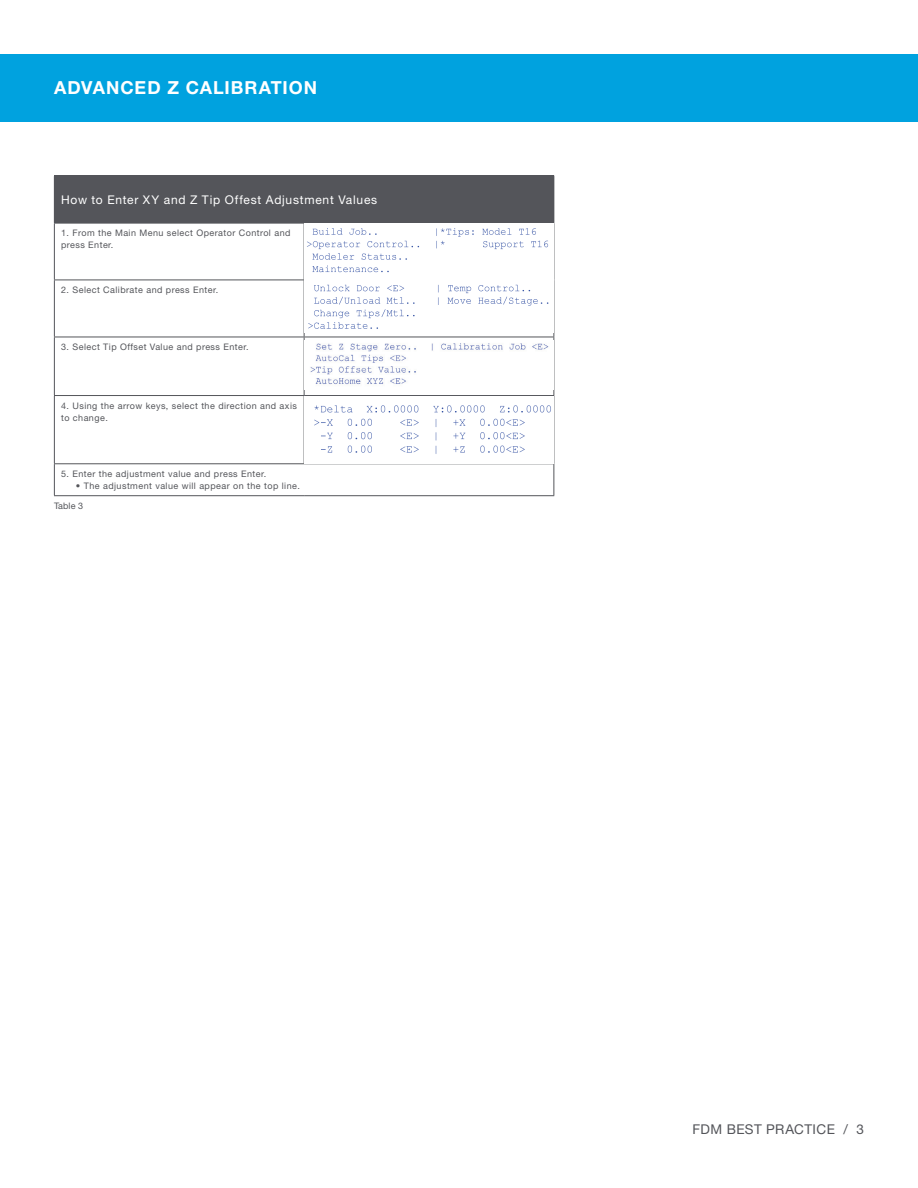
<style>
.page{position:relative;width:918px;height:1188px;background:#fff}
.page>*{position:absolute;margin:0;border:0;box-sizing:border-box;transform-origin:0 0}
.t1{font:700 18px "Helvetica Neue LT Std";letter-spacing:.05em;color:#fff}
.t2{font:13.5px "Helvetica Neue LT Std";letter-spacing:.03em;color:#54555a}
.TBL_-_Header{font:12px "Helvetica Neue LT Std";letter-spacing:.065em;color:#fff}
.TBL_-_Body_Copy{font:9px/12px "Helvetica Neue LT Std";letter-spacing:.05em;color:#54555a}
.CONT_-_Image_Caption{font:9px "Helvetica Neue LT Std";letter-spacing:.01em;color:#54555a}
</style>
<div class="page">
<div style="left:54px;top:176px;width:500px;height:47px;background:#54555a"></div>
<hr style="left:54px;top:280px;width:250px;height:1px;background:#54555a">
<hr style="left:304px;top:280px;width:1px;height:57px;background:#54555a">
<hr style="left:54px;top:337px;width:250px;height:1px;background:#54555a">
<hr style="left:304px;top:337px;width:250px;height:1px;background:#54555a">
<hr style="left:304px;top:337px;width:1px;height:58px;background:#54555a">
<hr style="left:54px;top:395px;width:250px;height:1px;background:#54555a">
<hr style="left:304px;top:395px;width:250px;height:1px;background:#54555a">
<hr style="left:304px;top:396px;width:1px;height:67px;background:#54555a">
<hr style="left:54px;top:223px;width:1px;height:57px;background:#54555a">
<hr style="left:554px;top:223px;width:1px;height:57px;background:#54555a">
<hr style="left:54px;top:280px;width:1px;height:57px;background:#54555a">
<hr style="left:554px;top:280px;width:1px;height:57px;background:#54555a">
<hr style="left:54px;top:337px;width:1px;height:58px;background:#54555a">
<hr style="left:554px;top:337px;width:1px;height:58px;background:#54555a">
<hr style="left:54px;top:396px;width:1px;height:67px;background:#54555a">
<hr style="left:554px;top:396px;width:1px;height:67px;background:#54555a">
<hr style="left:554px;top:176px;width:1px;height:47px;background:#54555a">
<hr style="left:54px;top:223px;width:250px;height:1px;background:#54555a">
<hr style="left:304px;top:223px;width:250px;height:1px;background:#54555a">
<hr style="left:54px;top:463px;width:250px;height:1px;background:#54555a">
<hr style="left:54px;top:464px;width:1px;height:31px;background:#54555a">
<hr style="left:304px;top:463px;width:250px;height:1px;background:#54555a">
<hr style="left:554px;top:464px;width:1px;height:31px;background:#54555a">
<hr style="left:54px;top:495px;width:250px;height:1px;background:#54555a">
<hr style="left:304px;top:495px;width:250px;height:1px;background:#54555a">
<img style="left:304px;top:228px;width:245px;height:104px">
<img style="left:304px;top:341px;width:245px;height:49px">
<img style="left:304px;top:397px;width:247px;height:66px">
<div style="left:0;top:54px;width:918px;height:68px;background:#00a2df"></div>
<h1 class="t1" style="left:54px;top:77px;width:265px">ADVANCED Z CALIBRATION</h1>
<p class="TBL_-_Header" style="left:61px;top:192px;width:318px">How to Enter XY and Z Tip Offest Adjustment Values</p>
<p class="TBL_-_Body_Copy" style="left:61px;top:227px;width:231px">1. From the Main Menu select Operator Control and press Enter.</p>
<p class="TBL_-_Body_Copy" style="left:61px;top:284px;width:159px">2. Select Calibrate and press Enter.</p>
<p class="TBL_-_Body_Copy" style="left:61px;top:341px;width:189px">3. Select Tip Offset Value and press Enter.</p>
<p class="TBL_-_Body_Copy" style="left:61px;top:399px;width:237px">4. Using the arrow keys, select the direction and axis to change.</p>
<p class="TBL_-_Body_Copy" style="left:61px;top:468px;width:207px">5. Enter the adjustment value and press Enter.</p>
<p class="TBL_-_Body_Copy" style="left:76px;top:480px;width:226px">• The adjustment value will appear on the top line.</p>
<p class="CONT_-_Image_Caption" style="left:54px;top:501px;width:31px">Table 3</p>
<h2 class="t2" style="left:693px;top:1121px;width:173px">FDM BEST PRACTICE / 3</h2>
</div>
